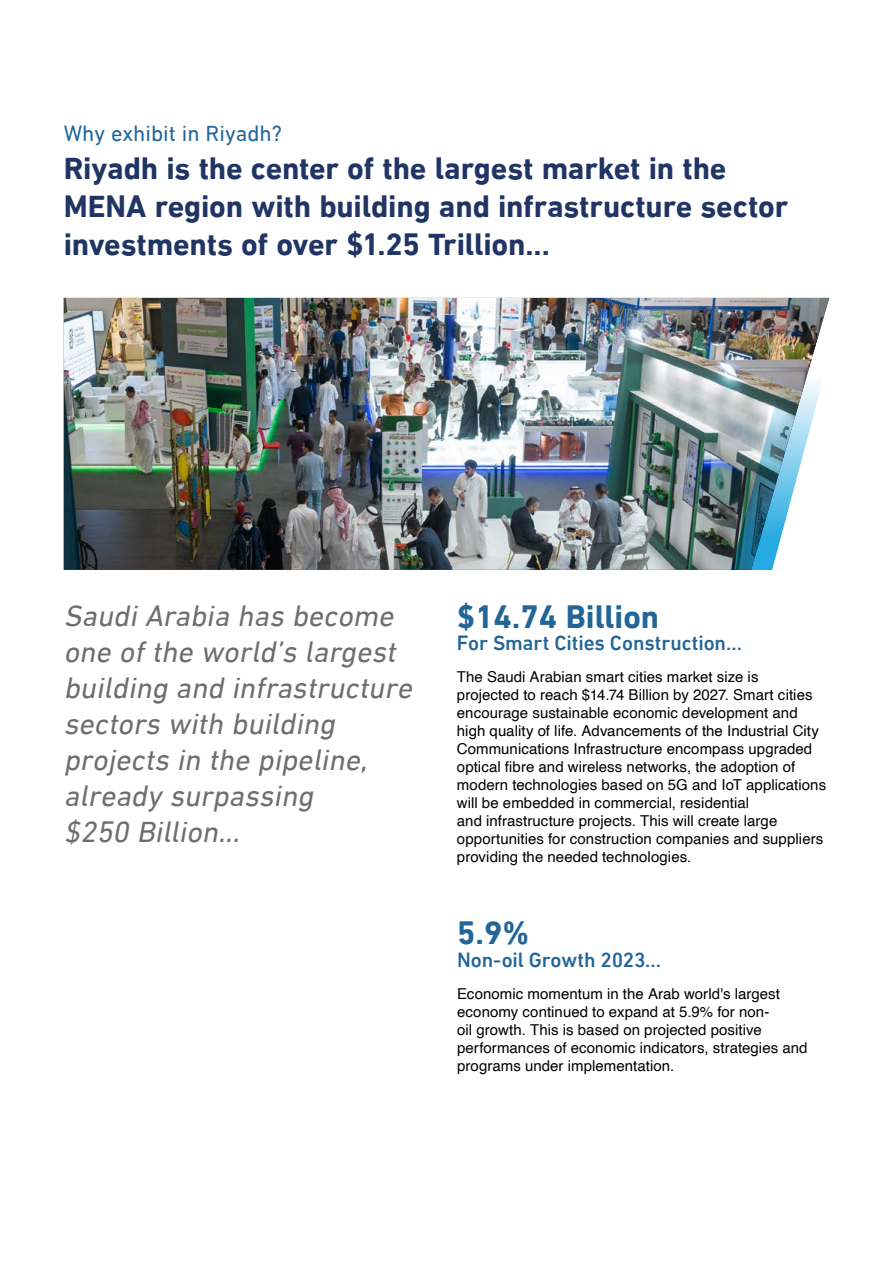
<style>
.page{position:relative;width:893px;height:1263px;background:#fff}
.page>*{position:absolute;margin:0;border:0;box-sizing:border-box;transform-origin:0 0}
.t1{font:700 33px "DIN Next LT Arabic";color:#226597}
.t2{font:700 31.5px/37.8px "DIN Next LTW23";letter-spacing:-.005em;color:#203564}
.t3{font:italic 30px/36px "DIN Next LT Arabic";color:#6d6e71}
.t4{font:22.5px "DIN Next LT Arabic";color:#226597}
.t5{font:500 21px "DIN Next LT Arabic";letter-spacing:-.005em;color:#226597}
.t6{font:15px/18px "Helvetica";letter-spacing:.005em;color:#000}
</style>
<div class="page">
<img style="left:64px;top:298px;width:765px;height:272px">
<img style="left:731px;top:341px;width:98px;height:229px">
<h3 class="t4" style="left:64px;top:120px;width:220px">Why exhibit in Riyadh?</h3>
<h2 class="t2" style="left:64px;top:149px;width:726px">Riyadh is the center of the largest market in the<br>MENA region with building and infrastructure sector investments of over $1.25 Trillion...</h2>
<h3 class="t3" style="left:64px;top:598px;width:359px">SaudiArabiahasbecome oneoftheworld’slargest buildingandinfrastructure sectorswithbuilding projectsinthepipeline, alreadysurpassing $250Billion...</h3>
<h1 class="t1" style="left:457px;top:597px;width:204px">$14.74 Billion</h1>
<h3 class="t5" style="left:457px;top:630px;width:287px">For Smart Cities Construction...</h3>
<p class="t6" style="left:457px;top:668px;width:371px">The Saudi Arabian smart cities market size is<br>projected to reach $14.74 Billion by 2027. Smart cities encourage sustainable economic development and high quality of life. Advancements of the Industrial City Communications Infrastructure encompass upgraded optical fibre and wireless networks, the adoption of modern technologies based on 5G and IoT applications will be embedded in commercial, residential<br>and infrastructure projects. This will create large opportunities for construction companies and suppliers providing the needed technologies.</p>
<h1 class="t1" style="left:457px;top:913px;width:74px">5.9%</h1>
<h3 class="t5" style="left:457px;top:947px;width:206px">Non-oil Growth 2023...</h3>
<p class="t6" style="left:457px;top:985px;width:352px">Economic momentum in the Arab world's largest economy continued to expand at 5.9% for non-<br>oil growth. This is based on projected positive performances of economic indicators, strategies and programs under implementation.</p>
</div>
